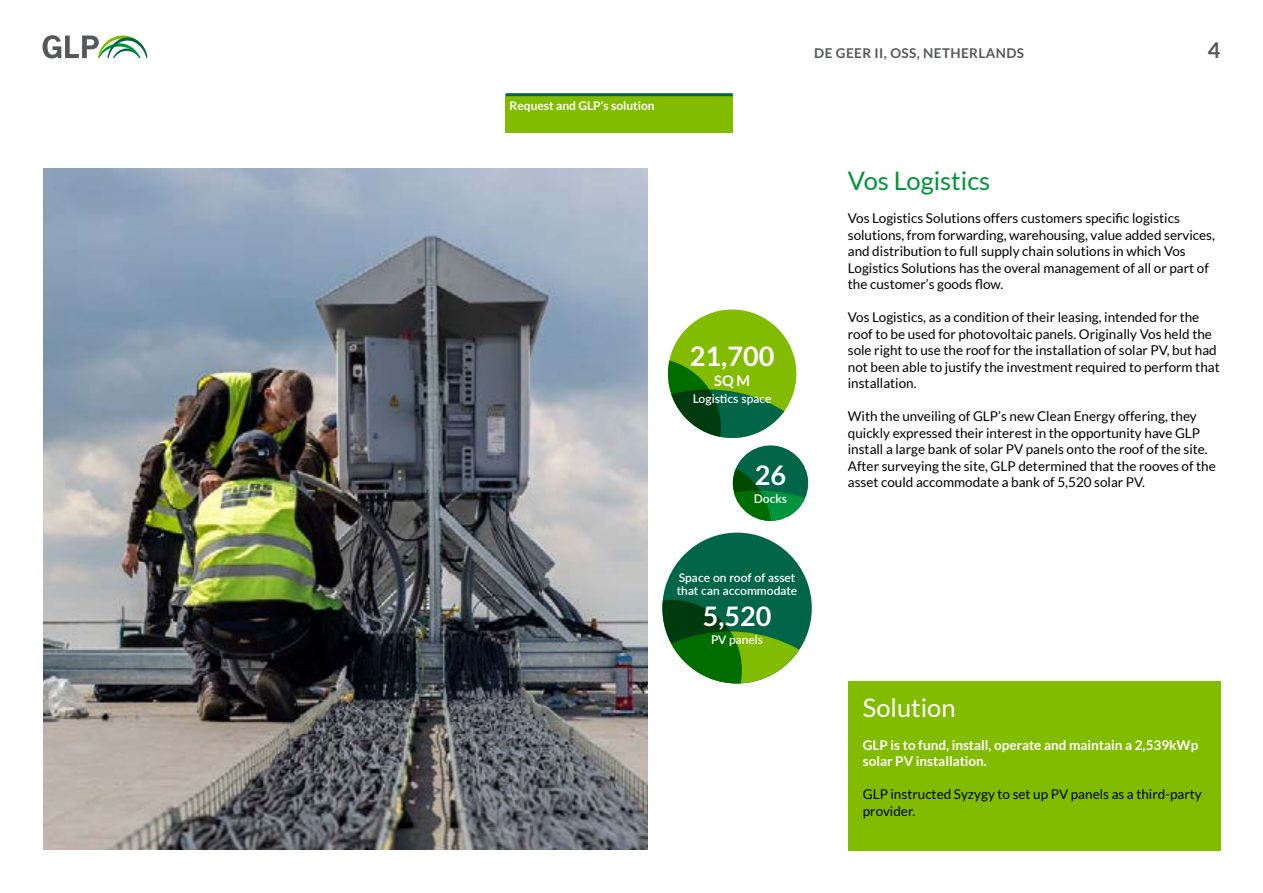
<style>
.page{position:relative;width:1263px;height:893px;background:#fff}
.page>*{position:absolute;margin:0;border:0;box-sizing:border-box;transform-origin:0 0}
.t1{font:700 27px "Lato";color:#fff}
.t2{font:25.5px "Lato";color:#00953a}
.t3{font:25.5px "Lato";color:#fff}
.t4{font:700 21.75px "Lato";color:#555759}
.t5{font:700 14.7px "Lato";color:#fff}
.t6{font:13.5px/16.5px "Lato";color:#000}
.t7{font:700 13.5px/16.5px "Lato";color:#fff}
.t8{font:700 13.5px "Lato";letter-spacing:.03em;color:#555759}
.t9{font:600 12px/13.5px "Lato";color:#fff}
.t10{font:700 12px "Lato";color:#fff}
</style>
<div class="page">
<img style="left:44px;top:169px;width:603px;height:680px">
<div style="left:848px;top:681px;width:372px;height:169px;background:#82bc00"></div>
<div style="left:668px;top:309px;width:128px;height:129px;background:#82bc00;border-radius:50%"></div>
<svg style="left:668px;top:358px;width:128px;height:80px"></svg>
<div style="left:733px;top:445px;width:75px;height:76px;background:#006647;border-radius:50%"></div>
<svg style="left:733px;top:459px;width:75px;height:62px"></svg>
<div style="left:662px;top:533px;width:150px;height:150px;background:#006647;border-radius:50%"></div>
<svg style="left:662px;top:600px;width:150px;height:83px"></svg>
<svg style="left:43px;top:35px;width:104px;height:23px"></svg>
<div style="left:505px;top:96px;width:228px;height:36px;background:#82bc00"></div>
<hr style="left:505px;top:93px;width:228px;height:3px;background:#006647">
<p class="t10" style="left:510px;top:99px;width:147px">Request and GLP’s solution</p>
<p class="t8" style="left:814px;top:46px;width:211px">DE GEER II, OSS, NETHERLANDS</p>
<h3 class="t4" style="left:1208px;top:38px;width:14px">4</h3>
<h1 class="t1" style="left:690px;top:340px;width:86px">21,700</h1>
<p class="t5" style="left:714px;top:372px;width:37px">SQ M</p>
<p class="t9" style="left:693px;top:392px;width:80px">Logistics space</p>
<h1 class="t1" style="left:755px;top:460px;width:33px">26</h1>
<p class="t9" style="left:754px;top:491px;width:35px">Docks</p>
<h2 class="t2" style="left:848px;top:167px;width:144px">Vos Logistics</h2>
<p class="t6" style="left:848px;top:210px;width:369px">Vos Logistics Solutions offers customers specific logistics solutions, from forwarding, warehousing, value added services, and distribution to full supply chain solutions in which Vos Logistics Solutions has the overal management of all or part of the customer’s goods flow.</p>
<p class="t6" style="left:848px;top:309px;width:373px">Vos Logistics, as a condition of their leasing, intended for the roof to be used for photovoltaic panels. Originally Vos held the sole right to use the roof for the installation of solar PV, but had not been able to justify the investment required to perform that installation.</p>
<p class="t6" style="left:848px;top:408px;width:370px">With the unveiling of GLP’s new Clean Energy offering, they quickly expressed their interest in the opportunity have GLP install a large bank of solar PV panels onto the roof of the site.<br>After surveying the site, GLP determined that the rooves of the asset could accommodate a bank of 5,520 solar PV.</p>
<p class="t9" style="left:677px;top:570px;width:122px">Space on roof of asset that can accommodate</p>
<h1 class="t1" style="left:703px;top:601px;width:70px">5,520</h1>
<p class="t9" style="left:711px;top:632px;width:54px">PV panels</p>
<h2 class="t3" style="left:863px;top:693px;width:94px">Solution</h2>
<p class="t7" style="left:863px;top:736px;width:337px">GLP is to fund, install, operate and maintain a 2,539kWp solar PV installation.</p>
<p class="t6" style="left:863px;top:786px;width:340px">GLP instructed Syzygy to set up PV panels as a third-party provider.</p>
</div>
